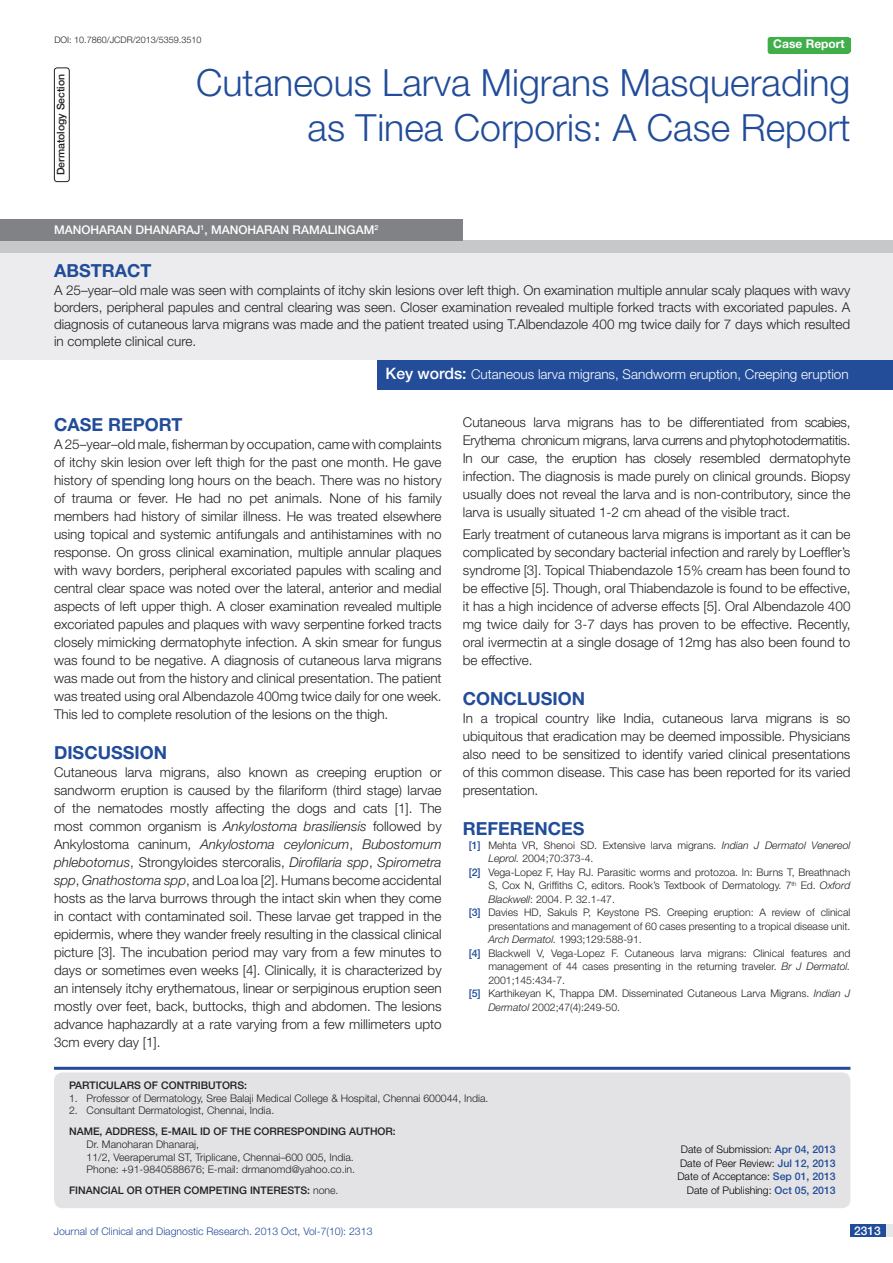
<style>
.page{position:relative;width:893px;height:1263px;background:#fff}
.page>*{position:absolute;margin:0;border:0;box-sizing:border-box;transform-origin:0 0}
.t1{font:300 37.5px/45px "Helvetica Neue";color:#214c99;text-align:right}
.Level_1{font:700 18px "Helvetica Neue";color:#214c99}
.Abstract_head{font:700 18px "Helvetica Neue";color:#214c99}
.Body_text{font:300 13.5px/18px "Helvetica Neue";color:#231f20;text-align:justify}
.Abstract_text{font:300 13.5px/17.2px "Helvetica Neue";color:#231f20;text-align:justify}
.t2{font:300 13.5px "Helvetica Neue";color:#fff}
.Author{font:500 12px "Helvetica Neue";color:#fff}
.t3{font:700 12px "Helvetica Neue";color:#fff}
.con_particulars{font:300 10.5px "Helvetica Neue";color:#231f20}
.t4{font:300 10.5px/13.5px "Helvetica Neue";color:#000;text-align:center}
.Body_text-2{font:500 10.5px "Helvetica Neue";color:#231f20}
.con_particulars-2{font:500 10.5px "Helvetica Neue";color:#231f20}
.t5{font:300 10.5px "Helvetica Neue";color:#214c99}
.DOI{font:300 9px "Helvetica Neue";color:#231f20}
.s1{color:#244d99}
.s2{font-weight:500;font-size:15.75px}
.s3{font-style:italic}
.s4{font-weight:500;color:#214c99}
.s5{font-weight:300}
</style>
<div class="page">
<div style="left:850px;top:1224px;width:43px;height:13px;background:#e6e7e9"></div>
<div style="left:850px;top:1224px;width:35px;height:13px;background:#214c99"></div>
<div style="left:768px;top:37px;width:82px;height:17px;background:#40ae49;border-radius:3px"></div>
<div style="left:767px;top:39px;width:83px;height:13px;background:#40ae49"></div>
<div style="left:0;top:241px;width:893px;height:12px;background:#c7c8ca"></div>
<div style="left:54px;top:68px;width:16px;height:114px;border:1px solid #231f20;border-radius:3px"></div>
<div style="left:0;top:219px;width:463px;height:21px;background:#808285"></div>
<div style="left:0;top:253px;width:893px;height:107px;background:#ececee"></div>
<div style="left:377px;top:360px;width:516px;height:29px;background:#244d99"></div>
<hr style="left:54px;top:1067px;width:796px;height:3px;background:#214c99">
<div style="left:54px;top:1072px;width:796px;height:136px;background:#e3e3e5;border-radius:9px"></div>
<p class="DOI" style="left:54px;top:35px;width:148px">DOI: 10.7860/JCDR/2013/5359.3510</p>
<p class="t1" style="left:196px;top:59px;width:656px">Cutaneous Larva Migrans Masquerading as Tinea Corporis: A Case Report</p>
<p class="t3" style="left:773px;top:37px;width:73px">Case Report</p>
<p class="con_particulars-2" style="left:54px;top:175px;width:103px;rotate:-90deg">DERMATOLOGY SECTION</p>
<p class="Author" style="left:54px;top:223px;width:326px">MANOHARAN DHANARAJ<sup>1</sup>, MANOHARAN RAMALINGAM <sup>2</sup></p>
<p class="Abstract_head" style="left:54px;top:260px;width:99px">ABST<span class="s1">RAC</span>T</p>
<p class="Abstract_text" style="left:54px;top:281px;width:798px">A 25–year–old male was seen with complaints of itchy skin lesions over left thigh. On examination multiple annular scaly plaques with wavy borders, peripheral papules and central clearing was seen. Closer examination revealed multiple forked tracts with excoriated papules. A diagnosis of cutaneous larva migrans was made and the patient treated using T.Albendazole 400 mg twice daily for 7 days which resulted in complete clinical cure.</p>
<p class="t2" style="left:386px;top:366px;width:465px"><span class="s2">KEY WORDS:</span> Cutaneous larva migrans, Sandworm eruption, Creeping eruption</p>
<p class="Level_1" style="left:54px;top:413px;width:130px">CASE REPORT</p>
<p class="Body_text" style="left:54px;top:434px;width:389px">A 25–year–old male, fisherman by occupation, came with complaints of itchy skin lesion over left thigh for the past one month. He gave history of spending long hours on the beach. There was no history of trauma or fever. He had no pet animals. None of his family members had history of similar illness. He was treated elsewhere using topical and systemic antifungals and antihistamines with no response. On gross clinical examination, multiple annular plaques with wavy borders, peripheral excoriated papules with scaling and central clear space was noted over the lateral, anterior and medial aspects of left upper thigh. A closer examination revealed multiple excoriated papules and plaques with wavy serpentine forked tracts closely mimicking dermatophyte infection. A skin smear for fungus was found to be negative. A diagnosis of cutaneous larva migrans was made out from the history and clinical presentation. The patient was treated using oral Albendazole 400mg twice daily for one week.<br>This led to complete resolution of the lesions on the thigh.</p>
<p class="Level_1" style="left:54px;top:741px;width:115px">DISCUSSION</p>
<p class="Body_text" style="left:54px;top:762px;width:389px">Cutaneous larva migrans, also known as creeping eruption or sandworm eruption is caused by the filariform (third stage) larvae of the nematodes mostly affecting the dogs and cats [1]. The most common organism is <span class="s3">Ankylostoma brasiliensis</span> followed by Ankylostoma caninum, <span class="s3">Ankylostoma ceylonicum</span>, <span class="s3">Bubostomum phlebotomus</span>, Strongyloides stercoralis, <span class="s3">Dirofilaria spp</span>, <span class="s3">Spirometra spp</span>, <span class="s3">Gnathostoma spp</span>, and Loa loa [2]. Humans become accidental hosts as the larva burrows through the intact skin when they come in contact with contaminated soil. These larvae get trapped in the epidermis, where they wander freely resulting in the classical clinical picture [3]. The incubation period may vary from a few minutes to days or sometimes even weeks [4]. Clinically, it is characterized by an intensely itchy erythematous, linear or serpiginous eruption seen mostly over feet, back, buttocks, thigh and abdomen. The lesions advance haphazardly at a rate varying from a few millimeters upto 3cm every day [1].</p>
<p class="Body_text" style="left:463px;top:413px;width:389px">Cutaneous larva migrans has to be differentiated from scabies, Erythema chronicum migrans, larva currens and phytophotodermatitis.<br>In our case, the eruption has closely resembled dermatophyte infection. The diagnosis is made purely on clinical grounds. Biopsy usually does not reveal the larva and is non-contributory, since the larva is usually situated 1-2 cm ahead of the visible tract.</p>
<p class="Body_text" style="left:463px;top:525px;width:389px">Early treatment of cutaneous larva migrans is important as it can be complicated by secondary bacterial infection and rarely by Loeffler’s syndrome [3]. Topical Thiabendazole 15% cream has been found to be effective [5]. Though, oral Thiabendazole is found to be effective, it has a high incidence of adverse effects [5]. Oral Albendazole 400 mg twice daily for 3-7 days has proven to be effective. Recently, oral ivermectin at a single dosage of 12mg has also been found to be effective.</p>
<p class="Level_1" style="left:463px;top:688px;width:124px">CONCLUSION</p>
<p class="Body_text" style="left:463px;top:709px;width:389px">In a tropical country like India, cutaneous larva migrans is so ubiquitous that eradication may be deemed impossible. Physicians also need to be sensitized to identify varied clinical presentations of this common disease. This case has been reported for its varied presentation.</p>
<p class="Level_1" style="left:463px;top:818px;width:123px">REFERENCES</p>
<p class="con_particulars" style="left:469px;top:839px;width:383px"><span class="s4">[1]</span> Mehta VR, Shenoi SD. Extensive larva migrans. <span class="s3">Indian J Dermatol Venereol</span></p>
<p class="con_particulars" style="left:488px;top:852px;width:107px"><span class="s3">Leprol.</span> 2004;70:373-4.</p>
<p class="con_particulars" style="left:469px;top:866px;width:383px"><span class="s4">[2]</span> Vega-Lopez F, Hay RJ. Parasitic worms and protozoa. In: Burns T, Breathnach</p>
<p class="con_particulars" style="left:488px;top:879px;width:364px">S, Cox N, Griffiths C, editors. Rook’s Textbook of Dermatology. 7<sup>th</sup> Ed. <span class="s3">Oxford</span></p>
<p class="con_particulars" style="left:488px;top:893px;width:128px"><span class="s3">Blackwell</span>: 2004. P. 32.1-47.</p>
<p class="con_particulars" style="left:469px;top:906px;width:383px"><span class="s4">[3]</span> Davies HD, Sakuls P, Keystone PS. Creeping eruption: A review of clinical</p>
<p class="con_particulars" style="left:488px;top:920px;width:364px">presentations and management of 60 cases presenting to a tropical disease unit.</p>
<p class="con_particulars" style="left:488px;top:933px;width:155px"><span class="s3">Arch Dermatol.</span> 1993;129:588-91.</p>
<p class="con_particulars" style="left:469px;top:947px;width:383px"><span class="s4">[4]</span> Blackwell V, Vega-Lopez F. Cutaneous larva migrans: Clinical features and</p>
<p class="con_particulars" style="left:488px;top:960px;width:364px">management of 44 cases presenting in the returning traveler. <span class="s3">Br J Dermatol.</span></p>
<p class="con_particulars" style="left:488px;top:974px;width:78px">2001;145:434-7.</p>
<p class="con_particulars" style="left:469px;top:987px;width:383px"><span class="s4">[5]</span> Karthikeyan K, Thappa DM. Disseminated Cutaneous Larva Migrans. <span class="s3">Indian J</span></p>
<p class="con_particulars" style="left:488px;top:1001px;width:133px"><span class="s3">Dermatol</span> 2002;47(4):249-50.</p>
<p class="Body_text-2" style="left:69px;top:1079px;width:53px">PARTICULAR</p>
<p class="Body_text-2" style="left:134px;top:1079px;width:114px">S OF CONTRI BUTORS:</p>
<p class="con_particulars" style="left:69px;top:1091px;width:421px">1. Professor of Dermatology, Sree Balaji Medical College &amp; Hospital, Chennai 600044, India.</p>
<p class="con_particulars" style="left:69px;top:1104px;width:207px">2. Consultant Dermatologist, Chennai, India.</p>
<p class="con_particulars-2" style="left:69px;top:1125px;width:119px">NAME, ADDRESS, E-MAIL</p>
<p class="con_particulars-2" style="left:200px;top:1125px;width:70px">ID OF THE CORR</p>
<p class="con_particulars-2" style="left:284px;top:1125px;width:51px">ESPON DING</p>
<p class="con_particulars-2" style="left:349px;top:1125px;width:30px">AUTHOR</p>
<p class="con_particulars-2" style="left:393px;top:1125px;width:4px">:</p>
<p class="con_particulars" style="left:87px;top:1138px;width:114px">Dr. Manoharan Dhanaraj,</p>
<p class="con_particulars" style="left:87px;top:1150px;width:269px">11/2, Veeraperumal ST, Triplicane, Chennai–600 005, India.</p>
<p class="con_particulars" style="left:87px;top:1163px;width:270px">Phone: +91-9840588676; E-mail: drmanomd@yahoo.co.in.</p>
<p class="Body_text-2" style="left:69px;top:1184px;width:167px">FINANCIAL OR OTHER COMPETING</p>
<p class="Body_text-2" style="left:250px;top:1184px;width:90px">INTERESTS: <span class="s5">none.</span></p>
<p class="t4" style="left:677px;top:1143px;width:160px">Date of Submission: <span class="s4">APR 04, 2013<br></span>Date of Peer Review: <span class="s4">JUL 12, 2013<br></span>Date of Acceptance: <span class="s4">SEP 01, 2013</span></p>
<p class="t4" style="left:687px;top:1183px;width:150px">Date of Publishing: <span class="s4">OCT 05, 2013</span></p>
<p class="t5" style="left:54px;top:1225px;width:320px">Journal of Clinical and Diagnostic Research. 2013 Oct, Vol-7(10): 2313</p>
<p class="Author" style="left:854px;top:1223px;width:28px">2313</p>
</div>
